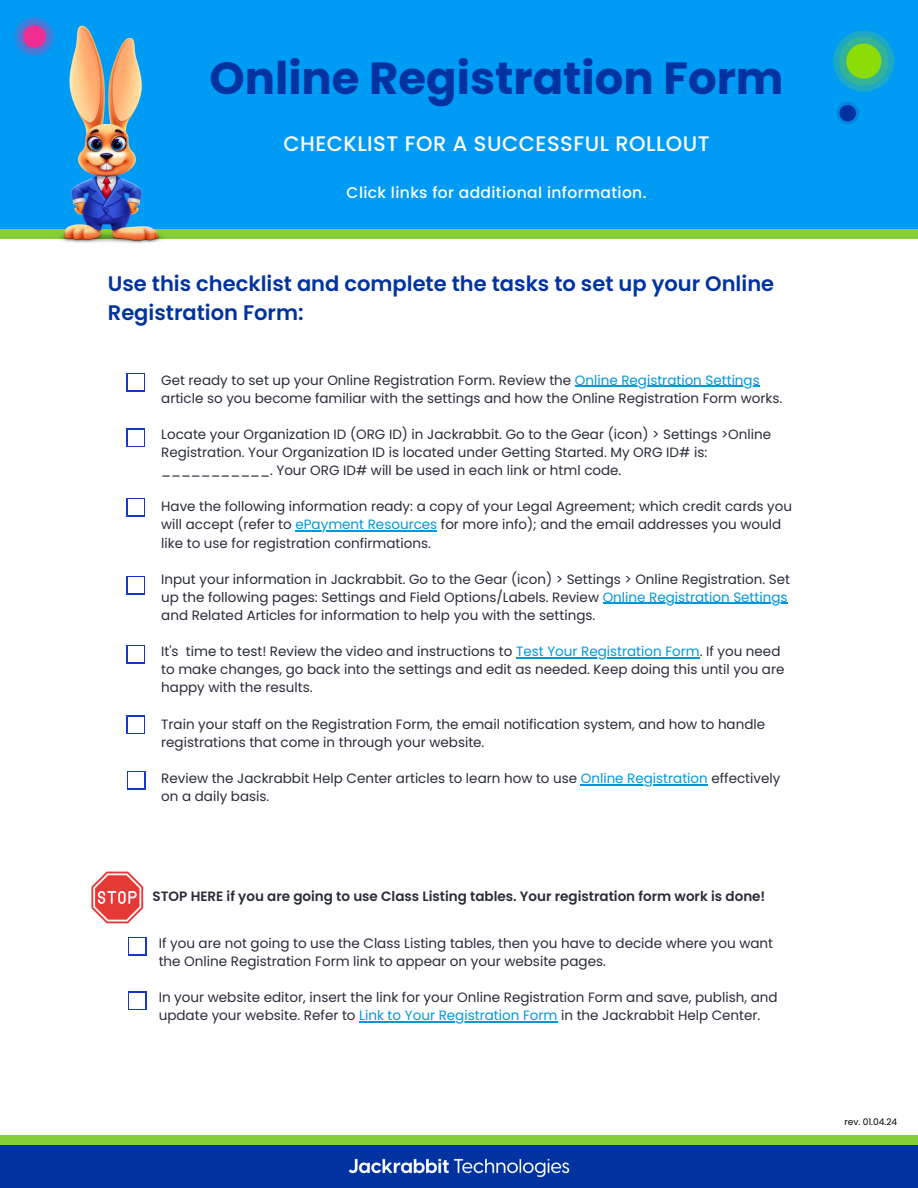
<style>
.page{position:relative;width:918px;height:1188px;background:#fff}
.page>*{position:absolute;margin:0;border:0;box-sizing:border-box;transform-origin:0 0}
.t1{font:700 45px "Poppins";color:#0033a0}
.t2{font:600 21px/29.2px "Poppins";color:#0033a0}
.t3{font:500 21px "Poppins";letter-spacing:.025em;color:#fff}
.t4{font:500 15.45px "Poppins";letter-spacing:.025em;color:#fff}
.t5{font:13.5px/18.1px "Poppins";color:#292c39}
.t6{font:600 13.5px "Poppins";color:#292c39}
.t7{font:9px "Poppins";color:#000}
.s1{color:#0098db}
</style>
<div class="page">
<hr style="left:575px;top:386px;width:185px;height:1px;background:#0098db">
<hr style="left:295px;top:530px;width:142px;height:1px;background:#0098db">
<hr style="left:603px;top:603px;width:185px;height:1px;background:#0098db">
<hr style="left:516px;top:657px;width:184px;height:1px;background:#0098db">
<hr style="left:581px;top:784px;width:127px;height:1px;background:#0098db">
<hr style="left:359px;top:1021px;width:198px;height:1px;background:#0098db">
<svg style="left:126px;top:498px;width:19px;height:19px"></svg>
<div style="left:128px;top:500px;width:15px;height:15px;background:#fff"></div>
<svg style="left:126px;top:576px;width:19px;height:18px"></svg>
<div style="left:128px;top:578px;width:15px;height:15px;background:#fff"></div>
<svg style="left:126px;top:645px;width:19px;height:19px"></svg>
<div style="left:128px;top:647px;width:15px;height:15px;background:#fff"></div>
<svg style="left:126px;top:716px;width:19px;height:18px"></svg>
<div style="left:128px;top:717px;width:15px;height:15px;background:#fff"></div>
<svg style="left:127px;top:771px;width:18px;height:19px"></svg>
<div style="left:128px;top:773px;width:16px;height:15px;background:#fff"></div>
<svg style="left:128px;top:937px;width:18px;height:19px"></svg>
<div style="left:129px;top:939px;width:16px;height:15px;background:#fff"></div>
<div style="left:128px;top:992px;width:18px;height:18px;background:#1736ce"></div>
<div style="left:129px;top:993px;width:16px;height:16px;background:#fff"></div>
<svg style="left:126px;top:428px;width:19px;height:19px"></svg>
<div style="left:128px;top:430px;width:15px;height:15px;background:#fff"></div>
<svg style="left:126px;top:373px;width:19px;height:18px"></svg>
<div style="left:128px;top:374px;width:15px;height:16px;background:#fff"></div>
<svg style="left:91px;top:872px;width:52px;height:51px"></svg>
<div style="left:0;top:1141px;width:918px;height:47px;background:#0033a0"></div>
<div style="left:0;top:1136px;width:918px;height:9px;background:#85ce38"></div>
<img style="left:348px;top:1158px;width:222px;height:20px">
<div style="left:0;top:0;width:918px;height:234px;background:#009bf5"></div>
<div style="left:0;top:230px;width:918px;height:9px;background:#85ce38"></div>
<img style="left:15px;top:17px;width:188px;height:227px">
<svg style="left:833px;top:31px;width:61px;height:61px"></svg>
<svg style="left:839px;top:37px;width:49px;height:49px"></svg>
<div style="left:846px;top:44px;width:35px;height:35px;background:#8cdc07;border-radius:50%"></div>
<svg style="left:15px;top:17px;width:39px;height:39px"></svg>
<div style="left:19px;top:21px;width:31px;height:31px;background:#5772d0;border-radius:50%"></div>
<div style="left:23px;top:25px;width:23px;height:23px;background:#f02d93;border-radius:50%"></div>
<svg style="left:836px;top:102px;width:23px;height:23px"></svg>
<div style="left:839px;top:105px;width:17px;height:17px;background:#0033a0;border-radius:50%"></div>
<p class="t1" style="left:209px;top:46px;width:576px">Online Registration Form</p>
<p class="t3" style="left:283px;top:129px;width:428px">CHECKLIST FOR A SUCCESSFUL ROLLOUT</p>
<p class="t4" style="left:347px;top:182px;width:301px">Click links for additional information.</p>
<p class="t2" style="left:108px;top:269px;width:668px">Use this checklist and complete the tasks to set up your Online<br>Registration Form:</p>
<p class="t5" style="left:161px;top:371px;width:623px">Get ready to set up your Online Registration Form. Review the <span class="s1">Online Registration Settings </span>article so you become familiar with the settings and how the Online Registration Form works.</p>
<p class="t5" style="left:161px;top:425px;width:611px">Locate your Organization ID (ORG ID) in Jackrabbit. Go to the Gear (icon) &gt; Settings &gt;Online<br>Registration. Your Organization ID is located under Getting Started. My ORG ID# is: ___________. Your ORG ID# will be used in each link or html code.</p>
<p class="t5" style="left:161px;top:498px;width:632px">Have the following information ready: a copy of your Legal Agreement; which credit cards you will accept (refer to <span class="s1">ePayment Resources</span> for more info); and the email addresses you would like to use for registration confirmations.</p>
<p class="t5" style="left:161px;top:570px;width:630px">Input your information in Jackrabbit. Go to the Gear (icon) &gt; Settings &gt; Online Registration. Set up the following pages: Settings and Field Options/Labels. Review <span class="s1">Online Registration Settings </span>and Related Articles for information to help you with the settings.</p>
<p class="t5" style="left:161px;top:642px;width:625px">It's time to test! Review the video and instructions to <span class="s1">Test Your Registration Form</span>. If you need to make changes, go back into the settings and edit as needed. Keep doing this until you are happy with the results.</p>
<p class="t5" style="left:161px;top:715px;width:605px">Train your staff on the Registration Form, the email notification system, and how to handle registrations that come in through your website.</p>
<p class="t5" style="left:161px;top:769px;width:621px">Review the Jackrabbit Help Center articles to learn how to use <span class="s1">Online Registration</span> effectively on a daily basis.</p>
<p class="t6" style="left:153px;top:886px;width:614px">STOP HERE if you are going to use Class Listing tables. Your registration form work is done!</p>
<p class="t5" style="left:159px;top:935px;width:616px">If you are not going to use the Class Listing tables, then you have to decide where you want the Online Registration Form link to appear on your website pages.</p>
<p class="t5" style="left:159px;top:989px;width:620px">In your website editor, insert the link for your Online Registration Form and save, publish, and update your website. Refer to <span class="s1">Link to Your Registration Form</span> in the Jackrabbit Help Center.</p>
<p class="t7" style="left:844px;top:1116px;width:54px">rev. 01.04.24</p>
</div>
